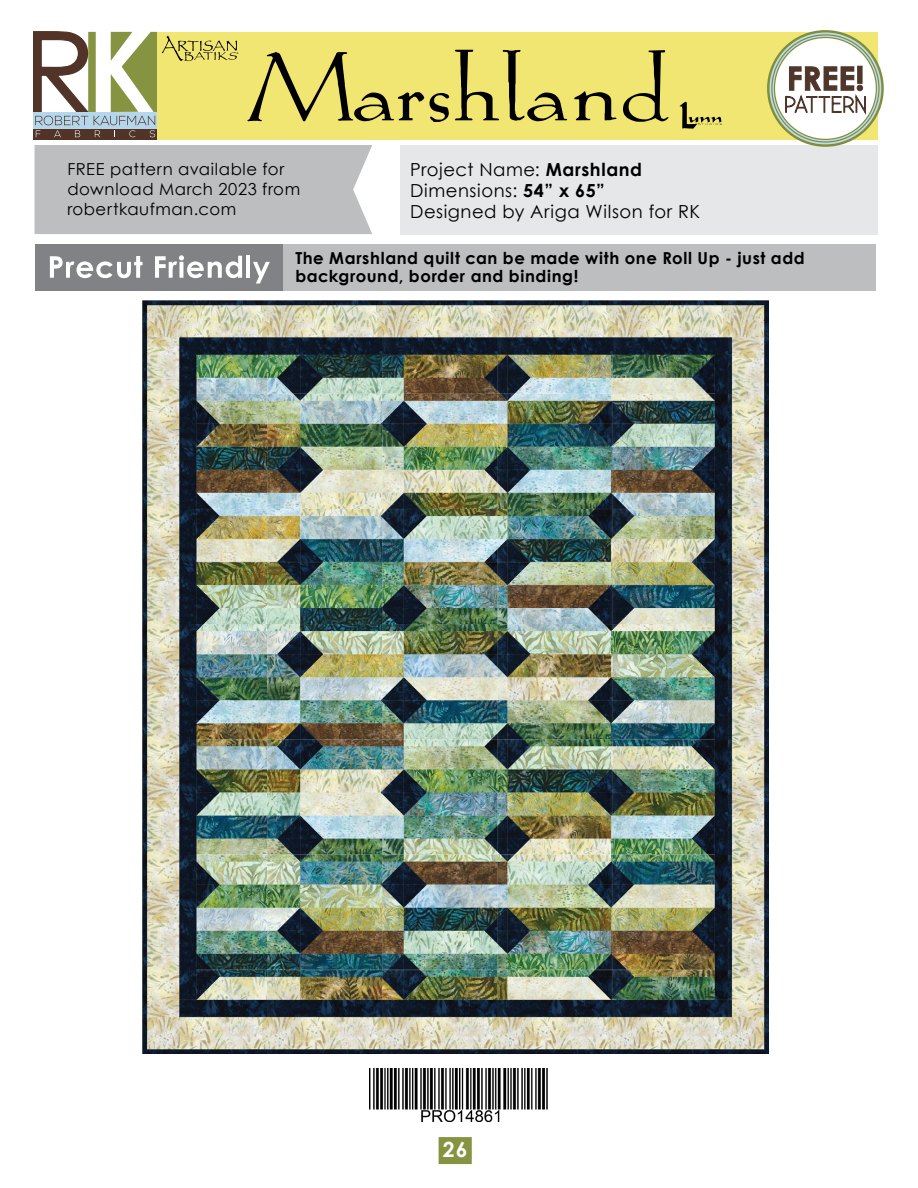
<style>
.page{position:relative;width:918px;height:1188px;background:#fff}
.page>*{position:absolute;margin:0;border:0;box-sizing:border-box;transform-origin:0 0}
.t1{font:700 21px "Century Gothic";color:#fff}
.t2{font:18px/21px "Century Gothic";letter-spacing:.03em;color:#000}
.t3{font:700 16.5px/18px "Century Gothic";letter-spacing:.035em;color:#000}
.t4{font:16.5px/19.8px "Century Gothic";letter-spacing:.03em;color:#000}
.s1{font-weight:700}
</style>
<div class="page">
<div style="left:439px;top:1137px;width:33px;height:27px;background:#869441"></div>
<img style="left:369px;top:1068px;width:179px;height:54px">
<img style="left:142px;top:300px;width:627px;height:754px">
<div style="left:35px;top:145px;width:337px;height:89px;background:#bcbec0"></div>
<div style="left:400px;top:145px;width:478px;height:89px;background:#e6e7e8"></div>
<div style="left:35px;top:245px;width:841px;height:46px;background:#bcbec0"></div>
<div style="left:35px;top:245px;width:248px;height:46px;background:#808285"></div>
<svg style="left:50px;top:256px;width:93px;height:22px"></svg>
<svg style="left:155px;top:255px;width:87px;height:23px"></svg>
<hr style="left:246px;top:256px;width:4px;height:22px;background:#fff">
<svg style="left:253px;top:262px;width:17px;height:22px"></svg>
<div style="left:153px;top:32px;width:725px;height:107px;background:#f1e671"></div>
<svg style="left:768px;top:31px;width:115px;height:115px"></svg>
<div style="left:767px;top:30px;width:117px;height:117px;border:2px solid #7f8e39;border-radius:50%"></div>
<svg style="left:772px;top:35px;width:107px;height:107px"></svg>
<div style="left:774px;top:37px;width:102px;height:102px;background:#fff;border-radius:50%"></div>
<svg style="left:785px;top:66px;width:81px;height:36px"></svg>
<svg style="left:34px;top:32px;width:390px;height:107px"></svg>
<svg style="left:430px;top:93px;width:19px;height:29px"></svg>
<svg style="left:455px;top:50px;width:112px;height:71px"></svg>
<svg style="left:574px;top:91px;width:43px;height:30px"></svg>
<svg style="left:623px;top:50px;width:46px;height:72px"></svg>
<svg style="left:681px;top:104px;width:189px;height:23px"></svg>
<p class="t2" style="left:410px;top:159px;width:292px">Project Name: <span class="s1">Marshland<br></span>Dimensions: <span class="s1">54” x 65”<br></span>Designed by Ariga Wilson for RK</p>
<p class="t4" style="left:67px;top:159px;width:234px">FREE pattern available for download March 2023 from robertkaufman.com</p>
<p class="t3" style="left:295px;top:249px;width:511px">The Marshland quilt can be made with one Roll Up - just add background, border and binding!</p>
<p class="t1" style="left:443px;top:1134px;width:26px">26</p>
</div>
